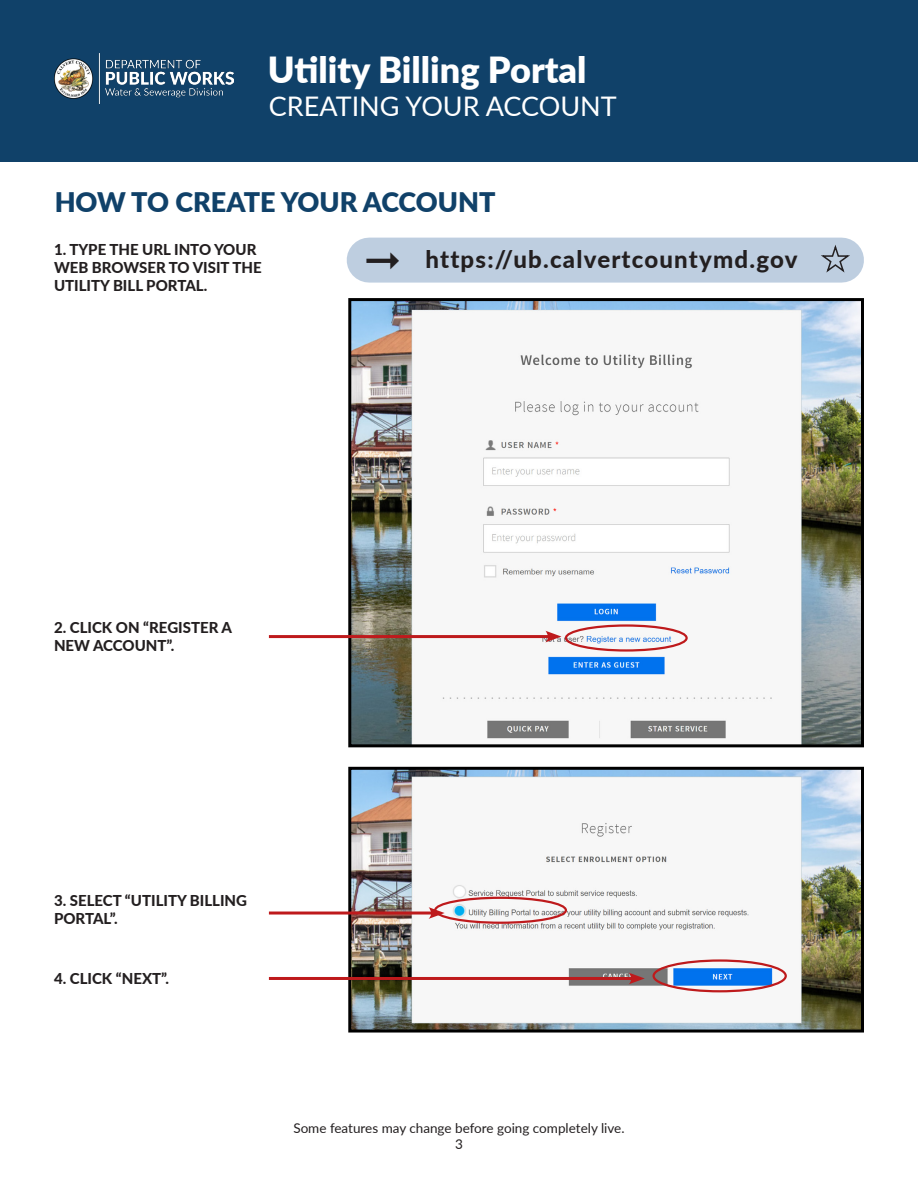
<style>
.page{position:relative;width:918px;height:1188px;background:#fff}
.page>*{position:absolute;margin:0;border:0;box-sizing:border-box;transform-origin:0 0}
.t1{font:900 36px "Lato";color:#fff}
.t2{font:900 27px "Lato";color:#104169}
.t3{font:27px "Lato";color:#fff}
.t4{font:800 24px "Lato";letter-spacing:.05em;color:#231f20}
.t5{font:800 15px/18px "Lato";color:#231f20}
.t6{font:13.5px/16.2px "Lato";color:#231f20;text-align:center}
</style>
<div class="page">
<div style="left:0;top:0;width:918px;height:162px;background:#104169"></div>
<img style="left:54px;top:54px;width:180px;height:49px">
<img style="left:352px;top:302px;width:508px;height:441px">
<div style="left:348px;top:298px;width:516px;height:449px;border:3px solid #000"></div>
<img style="left:352px;top:771px;width:508px;height:258px">
<div style="left:348px;top:767px;width:516px;height:266px;border:3px solid #000"></div>
<div style="left:565px;top:624px;width:123px;height:28px;border:2px solid #be1a1c;border-radius:50%"></div>
<div style="left:434px;top:897px;width:133px;height:27px;border:2px solid #be1a1c;border-radius:50%"></div>
<div style="left:653px;top:959px;width:134px;height:33px;border:2px solid #be1a1c;border-radius:50%"></div>
<div style="left:369px;top:238px;width:473px;height:45px;background:#becee0"></div>
<hr style="left:269px;top:635px;width:282px;height:3px;background:#be1a1c">
<svg style="left:545px;top:631px;width:16px;height:11px"></svg>
<hr style="left:269px;top:912px;width:165px;height:3px;background:#be1a1c">
<svg style="left:429px;top:907px;width:16px;height:12px"></svg>
<hr style="left:269px;top:977px;width:365px;height:3px;background:#be1a1c">
<svg style="left:629px;top:973px;width:16px;height:11px"></svg>
<svg style="left:842px;top:247px;width:6px;height:24px"></svg>
<svg style="left:367px;top:252px;width:2px;height:17px"></svg>
<h1 class="t1" style="left:268px;top:43px;width:320px">Utility Billing Portal</h1>
<p class="t3" style="left:269px;top:87px;width:349px">CREATING YOUR ACCOUNT</p>
<p class="t2" style="left:55px;top:182px;width:442px">HOW TO CREATE YOUR ACCOUNT</p>
<p class="t5" style="left:54px;top:240px;width:209px">1. TYPE THE URL INTO YOUR<br>WEB BROWSER TO VISIT THE<br>UTILITY BILL PORTAL.</p>
<p class="t4" style="left:426px;top:241px;width:373px">https://ub.calvertcountymd.gov</p>
<p class="t5" style="left:54px;top:618px;width:180px">2. CLICK ON “REGISTER A<br>NEW ACCOUNT”.</p>
<p class="t5" style="left:54px;top:891px;width:195px">3. SELECT “UTILITY BILLING<br>PORTAL”.</p>
<p class="t5" style="left:54px;top:969px;width:117px">4. CLICK “NEXT”.</p>
<p class="t6" style="left:293px;top:1119px;width:333px">Some features may change before going completely live.<br>3</p>
</div>
